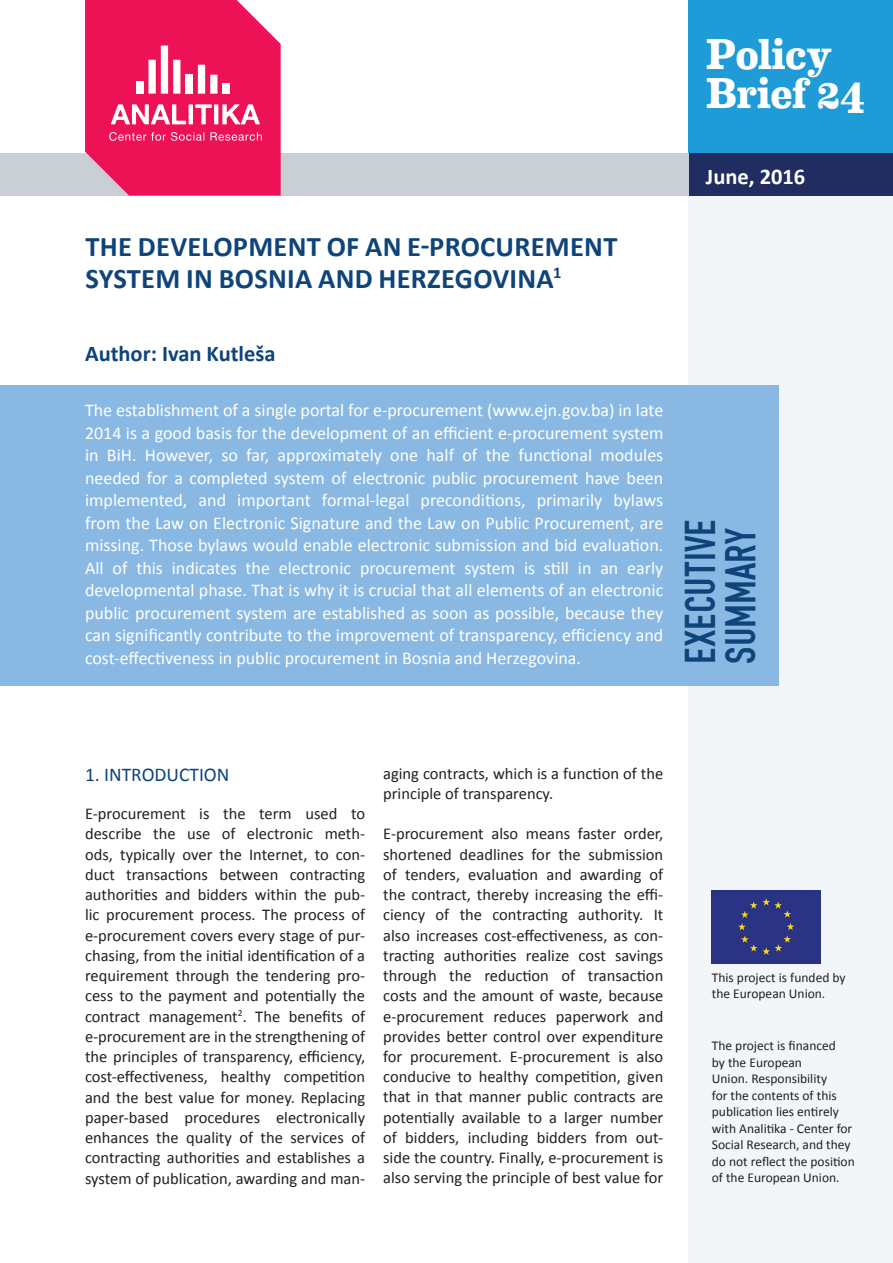
<style>
.page{position:relative;width:893px;height:1263px;background:#fff}
.page>*{position:absolute;margin:0;border:0;box-sizing:border-box;transform-origin:0 0}
.t1{font:45px/40.5px "H Fette Engschrift";color:#0f447a}
.t2{font:700 43.5px/39px "Eames Century Modern";letter-spacing:-.015em;color:#fff}
.t3{font:700 28.5px/31.5px "Calibri";letter-spacing:.01em;color:#0f447a}
.t4{font:700 22.5px "Calibri";color:#0f447a}
.t5{font:700 22.5px "Calibri";color:#fff}
.t6{font:19.5px "Calibri";color:#0f447a}
.t7{font:18px/22.5px "Calibri";color:#fff;text-align:justify}
.t8{font:16.5px/20.2px "Calibri";color:#231f20;text-align:justify}
.t9{font:13.5px/16.5px "Calibri";color:#231f20}
</style>
<div class="page">
<div style="left:689px;top:196px;width:204px;height:1067px;background:#f3f6f8"></div>
<div style="left:689px;top:0;width:204px;height:155px;background:#1f9bd7"></div>
<div style="left:689px;top:153px;width:204px;height:43px;background:#212c60"></div>
<div style="left:0;top:153px;width:689px;height:43px;background:#c9cfd5"></div>
<div style="left:0;top:386px;width:778px;height:300px;background:#89b9e3"></div>
<div style="left:712px;top:891px;width:109px;height:72px;background:#2b3385"></div>
<svg style="left:85px;top:0;width:196px;height:196px;background:#ed2965"></svg>
<div style="left:136px;top:81px;width:7px;height:13px;background:#fff"></div>
<div style="left:148px;top:60px;width:8px;height:34px;background:#fff"></div>
<div style="left:161px;top:46px;width:7px;height:48px;background:#fff"></div>
<div style="left:173px;top:60px;width:7px;height:34px;background:#fff"></div>
<div style="left:186px;top:74px;width:7px;height:20px;background:#fff"></div>
<div style="left:198px;top:65px;width:7px;height:29px;background:#fff"></div>
<div style="left:210px;top:75px;width:7px;height:19px;background:#fff"></div>
<div style="left:223px;top:83px;width:7px;height:11px;background:#fff"></div>
<h3 class="t3" style="left:86px;top:230px;width:533px">THE DEVELOPMENT OF AN E-PROCUREMENT<br>SYSTEM IN BOSNIA AND HERZEGOVINA<sup>1</sup></h3>
<h2 class="t2" style="left:706px;top:32px;width:161px">Policy<br>Brief 24</h2>
<h3 class="t5" style="left:706px;top:163px;width:101px">June, 2016</h3>
<h3 class="t4" style="left:85px;top:339px;width:192px">Author: Ivan Kutleša</h3>
<p class="t7" style="left:85px;top:398px;width:580px">The establishment of a single portal for e-procurement (www.ejn.gov.ba) in late 2014 is a good basis for the development of an efficient e-procurement system in BiH. However, so far, approximately one half of the functional modules needed for a completed system of electronic public procurement have been implemented, and important formal-legal preconditions, primarily bylaws from the Law on Electronic Signature and the Law on Public Procurement, are missing. Those bylaws would enable electronic submission and bid evaluation.<br>All of this indicates the electronic procurement system is still in an early developmental phase. That is why it is crucial that all elements of an electronic public procurement system are established as soon as possible, because they can significantly contribute to the improvement of transparency, efficiency and cost-effectiveness in public procurement in Bosnia and Herzegovina.</p>
<h1 class="t1" style="left:679px;top:664px;width:146px;rotate:-90deg">executive summary</h1>
<p class="t6" style="left:85px;top:762px;width:146px">1. Introduction</p>
<p class="t8" style="left:85px;top:803px;width:282px">E-procurement is the term used to describe the use of electronic meth&shy;ods, typically over the Internet, to con&shy;duct transactions between contracting authorities and bidders within the pub&shy;lic procurement process. The process of e-procurement covers every stage of pur&shy;chasing, from the initial identification of a requirement through the tendering pro&shy;cess to the payment and potentially the contract management<sup>2</sup>. The benefits of e-procurement are in the strengthening of the principles of transparency, efficiency, cost-effectiveness, healthy competition and the best value for money. Replacing paper-based procedures electronically enhances the quality of the services of contracting authorities and establishes a system of publication, awarding and man-</p>
<p class="t8" style="left:383px;top:762px;width:282px">aging contracts, which is a function of the principle of transparency.</p>
<p class="t8" style="left:383px;top:823px;width:282px">E-procurement also means faster order, shortened deadlines for the submission of tenders, evaluation and awarding of the contract, thereby increasing the effi&shy;ciency of the contracting authority. It also increases cost-effectiveness, as con&shy;tracting authorities realize cost savings through the reduction of transaction costs and the amount of waste, because e-procurement reduces paperwork and provides better control over expenditure for procurement. E-procurement is also conducive to healthy competition, given that in that manner public contracts are potentially available to a larger number of bidders, including bidders from out&shy;side the country. Finally, e-procurement is also serving the principle of best value for</p>
<p class="t9" style="left:712px;top:968px;width:135px">This project is funded by the European U nion.</p>
<p class="t9" style="left:712px;top:1037px;width:145px">The project is financed<br>by the European<br>U nion. Responsibility<br>for the contents of this publication lies entirely with Analitika - Center for<br>Social Research, and they do not reflect the position of the European U nion.</p>
</div>
